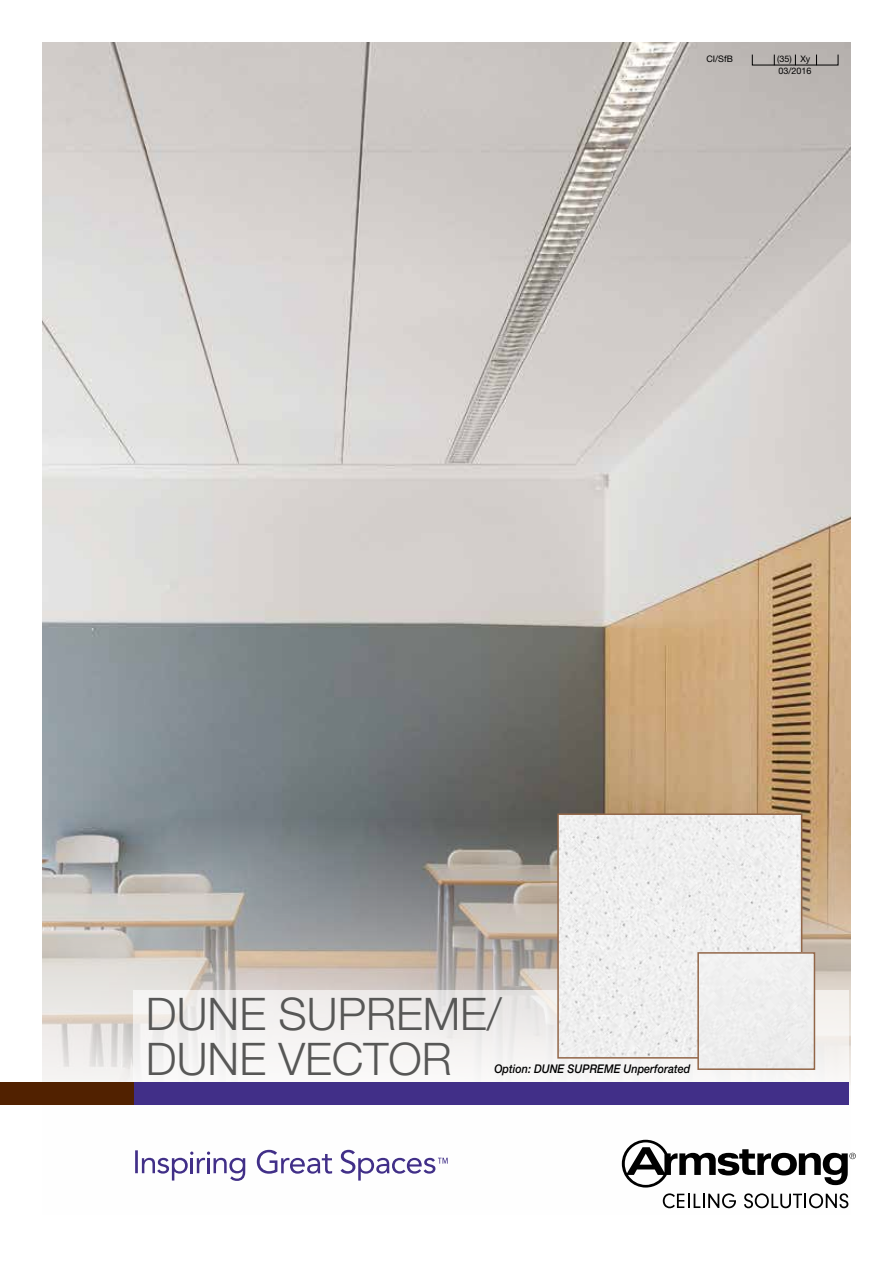
<style>
.page{position:relative;width:893px;height:1263px;background:#fff}
.page>*{position:absolute;margin:0;border:0;box-sizing:border-box;transform-origin:0 0}
.t1{font:300 45px/45px "Helvetica Neue";color:#575756}
.t2{font:italic 500 12px "Helvetica Neue";color:#000;scale:.9 1}
.t3{font:9px/12px "Helvetica Neue";color:#000}
</style>
<div class="page">
<img style="left:43px;top:43px;width:807px;height:1166px">
<svg style="left:133px;top:991px;width:715px;height:91px;fill:#f4f3f2"></svg>
<svg style="left:257px;top:1150px;width:75px;height:24px"></svg>
<svg style="left:135px;top:1150px;width:110px;height:31px"></svg>
<svg style="left:340px;top:1150px;width:108px;height:30px"></svg>
<div style="left:134px;top:1082px;width:714px;height:23px;background:#412f88"></div>
<div style="left:0;top:1082px;width:134px;height:23px;background:#512100"></div>
<svg style="left:752px;top:54px;width:86px;height:11px"></svg>
<img style="left:560px;top:816px;width:239px;height:239px">
<div style="left:557px;top:813px;width:245px;height:245px;border:2px solid #926648"></div>
<div style="left:700px;top:955px;width:112px;height:112px;background:#eee"></div>
<div style="left:697px;top:952px;width:118px;height:118px;border:2px solid #926648"></div>
<svg style="left:622px;top:1140px;width:234px;height:47px"></svg>
<svg style="left:663px;top:1193px;width:73px;height:15px"></svg>
<svg style="left:744px;top:1193px;width:104px;height:15px"></svg>
<p class="t3" style="left:706px;top:52px;width:28px">CI/SfB</p>
<p class="t3" style="left:777px;top:52px;width:36px">(35) Xy<br>03/2016</p>
<h1 class="t1" style="left:146px;top:990px;width:357px">DUNE SUPREME/<br>DUNE VECTOR</h1>
<p class="t2" style="left:494px;top:1061px;width:219px">Option: DUNE SUPREME Unperforated</p>
</div>
